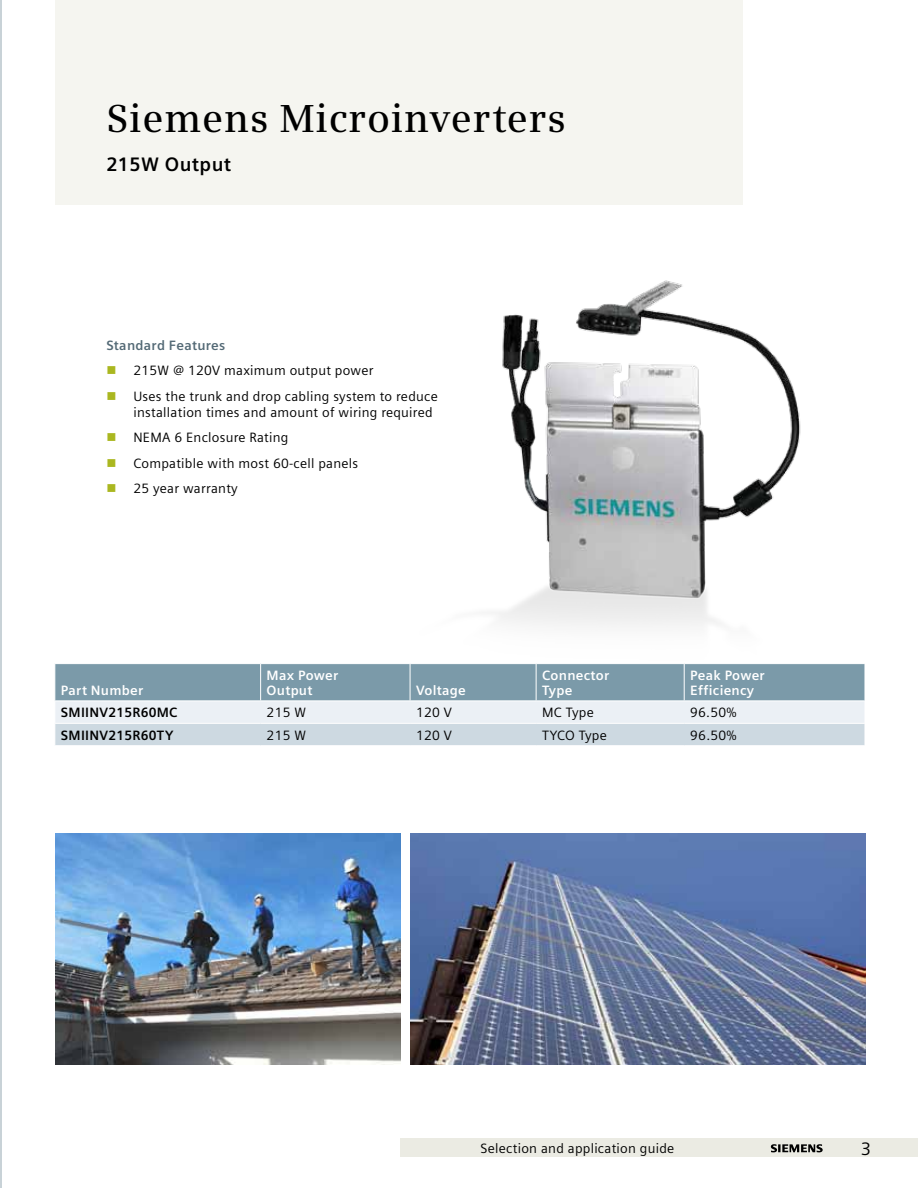
<style>
.page{position:relative;width:918px;height:1188px;background:#fff}
.page>*{position:absolute;margin:0;border:0;box-sizing:border-box;transform-origin:0 0}
.t1{font:600 39px "Siemens Serif OT";letter-spacing:.02em;color:#000}
.t2{font:700 19.5px "Siemens Sans";letter-spacing:.02em;color:#000}
.t3{font:18px "Siemens Sans";color:#000}
.t4{font:13.5px/25.3px "Siemens Sans";letter-spacing:.02em;color:#000}
.t5{font:700 13.5px/14.9px "Siemens Sans";letter-spacing:.02em;color:#fff}
.t6{font:700 13.5px "Siemens Sans";letter-spacing:.02em;color:#000}
.t7{font:700 13.5px "Siemens Sans";letter-spacing:.02em;color:#546a76}
</style>
<div class="page">
<img style="left:410px;top:833px;width:455px;height:232px">
<div style="left:56px;top:0;width:687px;height:204px;background:#f5f5f0"></div>
<img style="left:406px;top:204px;width:395px;height:423px">
<hr style="left:0;top:0;width:1px;height:1188px;background:#c8d2d7">
<svg style="left:55px;top:664px;width:810px;height:81px;background:#b1c4ce"></svg>
<img style="left:56px;top:833px;width:344px;height:232px">
<div style="left:400px;top:1138px;width:518px;height:19px;background:#ebebe3"></div>
<svg style="left:771px;top:1144px;width:52px;height:8px"></svg>
<h1 class="t1" style="left:106px;top:96px;width:461px">Siemens Microinverters</h1>
<h2 class="t2" style="left:106px;top:153px;width:126px">215W Output</h2>
<p class="t7" style="left:106px;top:338px;width:120px">Standard Features</p>
<p class="t4" style="left:133px;top:358px;width:306px">215W @ 120V maximum output power<br>Uses the trunk and drop cabling system to reduce</p>
<p class="t4" style="left:133px;top:400px;width:301px">installation times and amount of wiring required<br>NEMA 6 Enclosure Rating<br>Compatible with most 60-cell panels<br>25 year warranty</p>
<p class="t5" style="left:61px;top:683px;width:84px">Part Number</p>
<p class="t5" style="left:267px;top:668px;width:73px">Max Power<br>Output</p>
<p class="t5" style="left:416px;top:683px;width:51px">Voltage</p>
<p class="t5" style="left:542px;top:668px;width:69px">Connector<br>Type</p>
<p class="t5" style="left:690px;top:668px;width:76px">Peak Power<br>Efficiency</p>
<p class="t6" style="left:61px;top:705px;width:118px">SMIINV215R60MC</p>
<p class="t4" style="left:267px;top:700px;width:41px">215 W</p>
<p class="t4" style="left:416px;top:700px;width:37px">120 V</p>
<p class="t4" style="left:542px;top:700px;width:53px">MC Type</p>
<p class="t4" style="left:690px;top:700px;width:48px">96.50%</p>
<p class="t6" style="left:61px;top:727px;width:114px">SMIINV215R60TY</p>
<p class="t4" style="left:267px;top:722px;width:41px">215 W</p>
<p class="t4" style="left:416px;top:722px;width:37px">120 V</p>
<p class="t4" style="left:542px;top:722px;width:66px">TYCO Type</p>
<p class="t4" style="left:690px;top:722px;width:48px">96.50%</p>
<p class="t4" style="left:481px;top:1135px;width:195px">Selection and application guide</p>
<h3 class="t3" style="left:861px;top:1139px;width:12px">3</h3>
</div>
